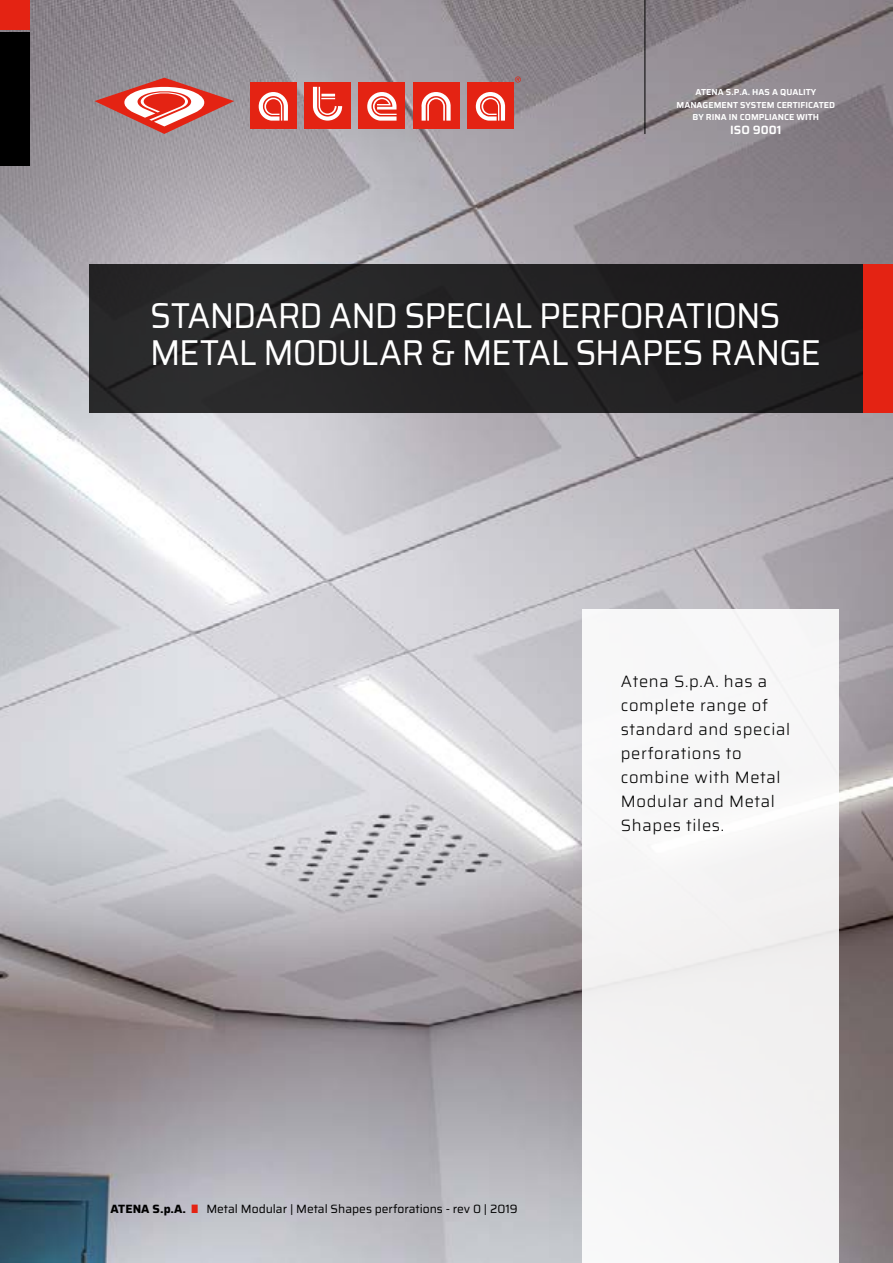
<style>
.page{position:relative;width:893px;height:1263px;background:#fff}
.page>*{position:absolute;margin:0;border:0;box-sizing:border-box;transform-origin:0 0}
.t1{font:36px/37.5px "Saira";letter-spacing:-.025em;color:#fff;scale:.93 1}
.t2{font:300 16.5px/24px "Saira";letter-spacing:.04em;color:#000}
.t3{font:12px "Saira";color:#000}
.t4{font:600 12px "Saira";color:#fff}
.t5{font:600 8.7px/12.8px "Saira";color:#fff;text-align:center}
.s1{font-style:inherit}
.s2{font-weight:700}
.s3{color:#e42313}
</style>
<div class="page">
<img style="left:0;top:0;width:893px;height:1263px">
<div style="left:0;top:33px;width:30px;height:133px;background:#000"></div>
<svg style="left:95px;top:78px;width:139px;height:56px;background:#c3807d"></svg>
<div style="left:413px;top:82px;width:46px;height:47px;background:#e42313"></div>
<div style="left:359px;top:82px;width:46px;height:47px;background:#e42313"></div>
<div style="left:467px;top:82px;width:47px;height:47px;background:#e42313"></div>
<div style="left:304px;top:82px;width:47px;height:47px;background:#e42313"></div>
<div style="left:250px;top:82px;width:47px;height:47px;background:#e42313"></div>
<svg style="left:259px;top:87px;width:246px;height:34px"></svg>
<svg style="left:515px;top:77px;width:6px;height:5px"></svg>
<div style="left:0;top:0;width:30px;height:30px;background:#e42313"></div>
<hr style="left:645px;top:0;width:1px;height:134px;background:#000">
<div style="left:583px;top:609px;width:256px;height:654px;background:#f5f5f5"></div>
<div style="left:89px;top:264px;width:804px;height:148px;background:#242325"></div>
<div style="left:863px;top:264px;width:30px;height:148px;background:#e42313"></div>
<p class="t5" style="left:677px;top:85px;width:160px">ATENA S.P.A. HAS A QUALITY<br>MANAGEMENT SYSTEM CERTIFICATED<br>BY RINA IN COMPLIANCE WITH</p>
<p class="t4" style="left:730px;top:121px;width:53px"><span class="s1">ISO</span> 9001</p>
<h1 class="t1" style="left:150px;top:296px;width:722px">STANDARD AND SPECIAL PERFORATIONS<br>METAL MODULAR &amp; METAL SHAPES RANGE</h1>
<p class="t2" style="left:621px;top:669px;width:171px">Atena S.p.A. has a complete range of standard and special perforations to combine with Metal<br>Modular and Metal<br>Shapes tiles.</p>
<p class="t3" style="left:111px;top:1199px;width:409px"><span class="s2">ATENA S.p.A.</span> <span class="s3">|</span> Metal Modular | Metal Shapes perforations - rev 0 | 2019</p>
</div>
